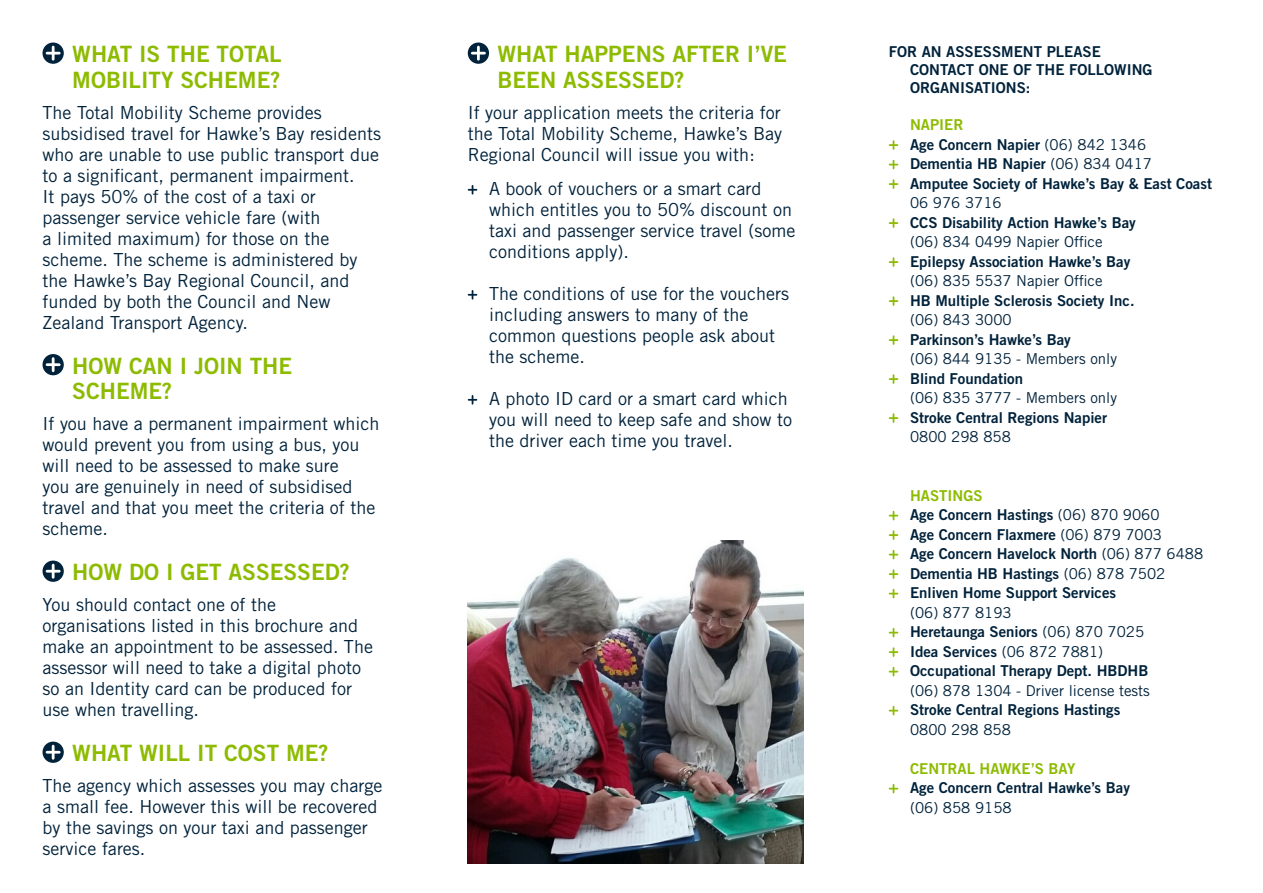
<style>
.page{position:relative;width:1263px;height:893px;background:#fff}
.page>*{position:absolute;margin:0;border:0;box-sizing:border-box;transform-origin:0 0}
.t1{font:22.5px "Trade Gothic LT Std Bd 2";color:#8dbb00}
.t2{font:18px/21px "Trade Gothic LT Std";color:#00223b}
.t3{font:15px "Trade Gothic LT Std Bd 2";color:#00223b}
.t4{font:15px "Trade Gothic LT Std";color:#00223b}
.t5{font:15px "Trade Gothic LT Std Bd 2";color:#8dbb00}
.s1{font-family:"Trade Gothic LT Std"}
</style>
<div class="page">
<svg style="left:889px;top:140px;width:9px;height:10px"></svg>
<svg style="left:889px;top:160px;width:9px;height:9px"></svg>
<svg style="left:889px;top:179px;width:9px;height:10px"></svg>
<svg style="left:889px;top:218px;width:9px;height:10px"></svg>
<svg style="left:889px;top:257px;width:9px;height:10px"></svg>
<svg style="left:889px;top:296px;width:9px;height:10px"></svg>
<svg style="left:889px;top:335px;width:9px;height:10px"></svg>
<svg style="left:889px;top:374px;width:9px;height:10px"></svg>
<svg style="left:889px;top:413px;width:9px;height:10px"></svg>
<svg style="left:889px;top:511px;width:9px;height:9px"></svg>
<svg style="left:889px;top:530px;width:9px;height:10px"></svg>
<svg style="left:889px;top:550px;width:9px;height:9px"></svg>
<svg style="left:889px;top:569px;width:9px;height:10px"></svg>
<svg style="left:889px;top:589px;width:9px;height:9px"></svg>
<svg style="left:889px;top:628px;width:9px;height:9px"></svg>
<svg style="left:889px;top:647px;width:9px;height:10px"></svg>
<svg style="left:889px;top:667px;width:9px;height:9px"></svg>
<svg style="left:889px;top:706px;width:9px;height:9px"></svg>
<svg style="left:889px;top:784px;width:9px;height:9px"></svg>
<div style="left:468px;top:43px;width:21px;height:21px;background:#00223b;border-radius:50%"></div>
<svg style="left:471px;top:46px;width:15px;height:15px"></svg>
<svg style="left:468px;top:185px;width:9px;height:10px"></svg>
<svg style="left:468px;top:290px;width:9px;height:10px"></svg>
<svg style="left:468px;top:395px;width:9px;height:10px"></svg>
<div style="left:43px;top:43px;width:21px;height:21px;background:#00223b;border-radius:50%"></div>
<svg style="left:46px;top:46px;width:15px;height:15px"></svg>
<div style="left:43px;top:354px;width:21px;height:21px;background:#00223b;border-radius:50%"></div>
<svg style="left:46px;top:357px;width:15px;height:15px"></svg>
<div style="left:43px;top:561px;width:21px;height:21px;background:#00223b;border-radius:50%"></div>
<svg style="left:46px;top:564px;width:15px;height:15px"></svg>
<div style="left:43px;top:742px;width:21px;height:21px;background:#00223b;border-radius:50%"></div>
<svg style="left:46px;top:745px;width:15px;height:15px"></svg>
<img style="left:468px;top:541px;width:336px;height:322px">
<p class="t1" style="left:72px;top:40px;width:211px">WHAT IS THE TOTAL</p>
<p class="t1" style="left:72px;top:66px;width:210px">MOBILITY SCHEME?</p>
<p class="t2" style="left:43px;top:102px;width:340px">The Total Mobility Scheme provides subsidised travel for Hawke’s Bay residents who are unable to use public transport due to a significant, permanent impairment.</p>
<p class="t2" style="left:43px;top:186px;width:316px">It pays 50% of the cost of a taxi or passenger service vehicle fare (with<br>a limited maximum) for those on the scheme. The scheme is administered by the Hawke’s Bay Regional Council, and funded by both the Council and New Zealand Transport Agency.</p>
<p class="t1" style="left:72px;top:352px;width:221px">HOW CAN I JOIN THE</p>
<p class="t1" style="left:72px;top:377px;width:101px">SCHEME?</p>
<p class="t2" style="left:43px;top:413px;width:338px">If you have a permanent impairment which would prevent you from using a bus, you will need to be assessed to make sure<br>you are genuinely in need of subsidised travel and that you meet the criteria of the scheme.</p>
<p class="t1" style="left:72px;top:558px;width:279px">HOW DO I GET ASSESSED?</p>
<p class="t2" style="left:43px;top:594px;width:332px">You should contact one of the organisations listed in this brochure and make an appointment to be assessed. The assessor will need to take a digital photo so an Identity card can be produced for use when travelling.</p>
<p class="t1" style="left:72px;top:739px;width:258px">WHAT WILL IT COST ME?</p>
<p class="t2" style="left:43px;top:775px;width:341px">The agency which assesses you may charge a small fee. However this will be recovered by the savings on your taxi and passenger service fares.</p>
<p class="t1" style="left:497px;top:40px;width:291px">WHAT HAPPENS AFTER I’VE</p>
<p class="t1" style="left:497px;top:66px;width:188px">BEEN ASSESSED?</p>
<p class="t2" style="left:468px;top:102px;width:316px;text-align:justify">If your application meets the criteria for the Total Mobility Scheme, Hawke’s Bay Regional Council will issue you with:</p>
<p class="t2" style="left:489px;top:177px;width:308px">A book of vouchers or a smart card which entitles you to 50% discount on taxi and passenger service travel (some conditions apply).</p>
<p class="t2" style="left:489px;top:282px;width:301px">The conditions of use for the vouchers including answers to many of the common questions people ask about the scheme.</p>
<p class="t2" style="left:489px;top:387px;width:304px">A photo ID card or a smart card which you will need to keep safe and show to the driver each time you travel.</p>
<p class="t3" style="left:889px;top:42px;width:214px">FOR AN ASSESSMENT PLEASE</p>
<p class="t3" style="left:910px;top:60px;width:244px">CONTACT ONE OF THE FOLLOWING</p>
<p class="t3" style="left:910px;top:78px;width:122px">ORGANISATIONS:</p>
<p class="t5" style="left:910px;top:116px;width:55px">NAPIER</p>
<p class="t3" style="left:910px;top:135px;width:238px">Age Concern Napier <span class="s1">(06) 842 1346</span></p>
<p class="t3" style="left:910px;top:155px;width:244px">Dementia HB Napier <span class="s1">(06) 834 0417</span></p>
<p class="t3" style="left:910px;top:174px;width:303px">Amputee Society of Hawke’s Bay &amp; East Coast</p>
<p class="t4" style="left:910px;top:194px;width:93px">06 976 3716</p>
<p class="t3" style="left:910px;top:213px;width:227px">CCS Disability Action Hawke’s Bay</p>
<p class="t4" style="left:910px;top:233px;width:194px">(06) 834 0499 Napier Office</p>
<p class="t3" style="left:910px;top:252px;width:222px">Epilepsy Association Hawke’s Bay</p>
<p class="t4" style="left:910px;top:272px;width:194px">(06) 835 5537 Napier Office</p>
<p class="t3" style="left:910px;top:291px;width:226px">HB Multiple Sclerosis Society Inc.</p>
<p class="t4" style="left:910px;top:311px;width:103px">(06) 843 3000</p>
<p class="t3" style="left:910px;top:330px;width:162px">Parkinson’s Hawke’s Bay</p>
<p class="t4" style="left:910px;top:350px;width:209px">(06) 844 9135 - Members only</p>
<p class="t3" style="left:910px;top:369px;width:114px">Blind Foundation</p>
<p class="t4" style="left:910px;top:389px;width:209px">(06) 835 3777 - Members only</p>
<p class="t3" style="left:910px;top:408px;width:199px">Stroke Central Regions Napier</p>
<p class="t4" style="left:910px;top:428px;width:102px">0800 298 858</p>
<p class="t5" style="left:910px;top:486px;width:74px">HASTINGS</p>
<p class="t3" style="left:910px;top:506px;width:251px">Age Concern Hastings <span class="s1">(06) 870 9060</span></p>
<p class="t3" style="left:910px;top:525px;width:254px">Age Concern Flaxmere <span class="s1">(06) 879 7003</span></p>
<p class="t3" style="left:910px;top:545px;width:295px">Age Concern Havelock North <span class="s1">(06) 877 6488</span></p>
<p class="t3" style="left:910px;top:564px;width:257px">Dementia HB Hastings <span class="s1">(06) 878 7502</span></p>
<p class="t3" style="left:910px;top:584px;width:208px">Enliven Home Support Services</p>
<p class="t4" style="left:910px;top:603px;width:103px">(06) 877 8193</p>
<p class="t3" style="left:910px;top:623px;width:236px">Heretaunga Seniors <span class="s1">(06) 870 7025</span></p>
<p class="t3" style="left:910px;top:642px;width:195px">Idea Services <span class="s1">(06 872 7881)</span></p>
<p class="t3" style="left:910px;top:662px;width:240px">Occupational Therapy Dept. HBDHB</p>
<p class="t4" style="left:910px;top:681px;width:241px">(06) 878 1304 - Driver license tests</p>
<p class="t3" style="left:910px;top:701px;width:212px">Stroke Central Regions Hastings</p>
<p class="t4" style="left:910px;top:720px;width:102px">0800 298 858</p>
<p class="t5" style="left:910px;top:759px;width:167px">CENTRAL HAWKE’S BAY</p>
<p class="t3" style="left:910px;top:779px;width:221px">Age Concern Central Hawke’s Bay</p>
<p class="t4" style="left:910px;top:798px;width:103px">(06) 858 9158</p>
</div>
